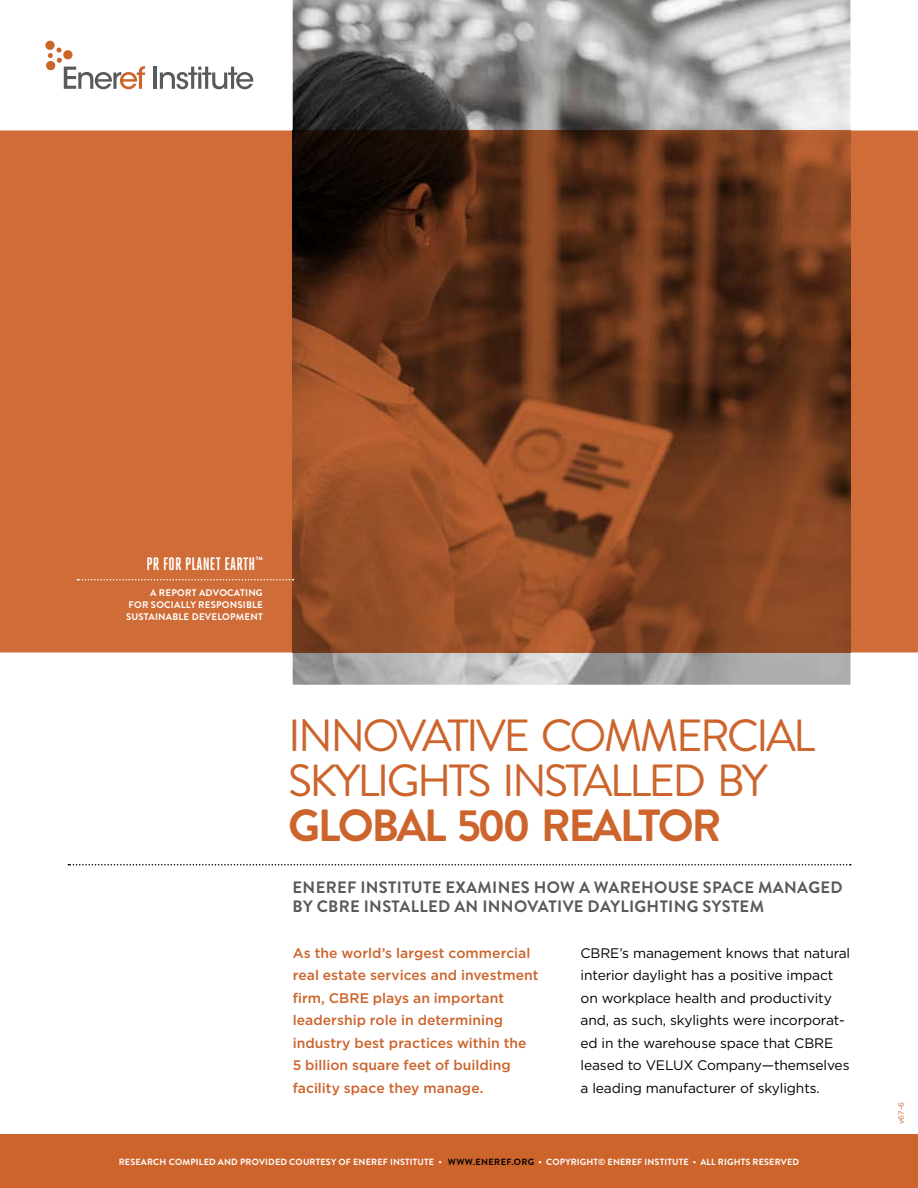
<style>
.page{position:relative;width:918px;height:1188px;background:#fff}
.page>*{position:absolute;margin:0;border:0;box-sizing:border-box;transform-origin:0 0}
.t1{font:45px/45px "Brandon Grotesque";letter-spacing:-.06em;color:#cc642c}
.t2{font:700 45px "Brandon Grotesque";letter-spacing:-.055em;color:#cc642c}
.t3{font:700 18px "Heroic Condensed";letter-spacing:.01em;color:#fff}
.t4{font:700 16.5px/19.5px "Brandon Grotesque";letter-spacing:.02em;color:#58595b}
.t5{font:500 13.95px/22.5px "Gotham HTF";color:#cc642c}
.t6{font:13.8px/22.5px "Gotham HTF";letter-spacing:-.01em;color:#000}
.t7{font:700 9.6px/12px "Brandon Grotesque";letter-spacing:.02em;color:#fff;text-align:justify}
.t8{font:700 9px "Brandon Grotesque";letter-spacing:.02em;color:#fff}
.t9{font:7.5px "Gotham HTF";color:#cc642c}
.s1{color:#000}
</style>
<div class="page">
<div style="left:0;top:1134px;width:918px;height:54px;background:#cc642c"></div>
<svg style="left:68px;top:864px;width:783px;height:2px"></svg>
<hr style="left:154px;top:67px;width:3px;height:22px;background:#595a5c">
<svg style="left:160px;top:67px;width:93px;height:22px"></svg>
<svg style="left:45px;top:41px;width:100px;height:48px"></svg>
<div style="left:0;top:131px;width:918px;height:521px;background:#cf6c37"></div>
<img style="left:293px;top:0;width:557px;height:685px">
<img style="left:293px;top:131px;width:557px;height:521px">
<svg style="left:77px;top:579px;width:216px;height:1px"></svg>
<h2 class="t3" style="left:146px;top:554px;width:118px">PR FOR PLANET EARTH<sup>™</sup></h2>
<p class="t7" style="left:126px;top:587px;width:138px;text-indent:24px">A REPORT ADVOCATING FOR SOCIALLY RESPONSIBLE SUSTAINABLE DEVELOPMENT</p>
<h1 class="t1" style="left:288px;top:714px;width:529px">INNOVATIVE COMMERCIAL<br>SKYLIGHTS INSTALLED BY</h1>
<h1 class="t2" style="left:288px;top:795px;width:435px">GLOBAL 500 REALTOR</h1>
<p class="t4" style="left:293px;top:878px;width:552px">ENEREF INSTITUTE EXAMINES HOW A WAREHOUSE SPACE MANAGED<br>BY CBRE INSTALLED AN INNOVATIVE DAYLIGHTING SYSTEM</p>
<p class="t5" style="left:293px;top:941px;width:247px">As the world’s largest commercial real estate services and investment firm, CBRE plays an important leadership role in determining industry best practices within the<br>5 billion square feet of building facility space they manage.</p>
<p class="t6" style="left:581px;top:941px;width:271px">CBRE’s management knows that natural interior daylight has a positive impact on workplace health and productivity and, as such, skylights were incorporat&shy;ed in the warehouse space that CBRE leased to VELUX Company—themselves a leading manufacturer of skylights.</p>
<p class="t8" style="left:119px;top:1156px;width:682px">RESEARCH COMPILED AND PROVIDED COURTESY OF ENEREF INSTITUTE • <span class="s1">WWW.ENEREF.ORG</span> • COPYRIGHT© ENEREF INSTITUTE • ALL RIGHTS RESERVED</p>
<p class="t9" style="left:897px;top:1124px;width:23px;rotate:-90deg">v67-6</p>
</div>
